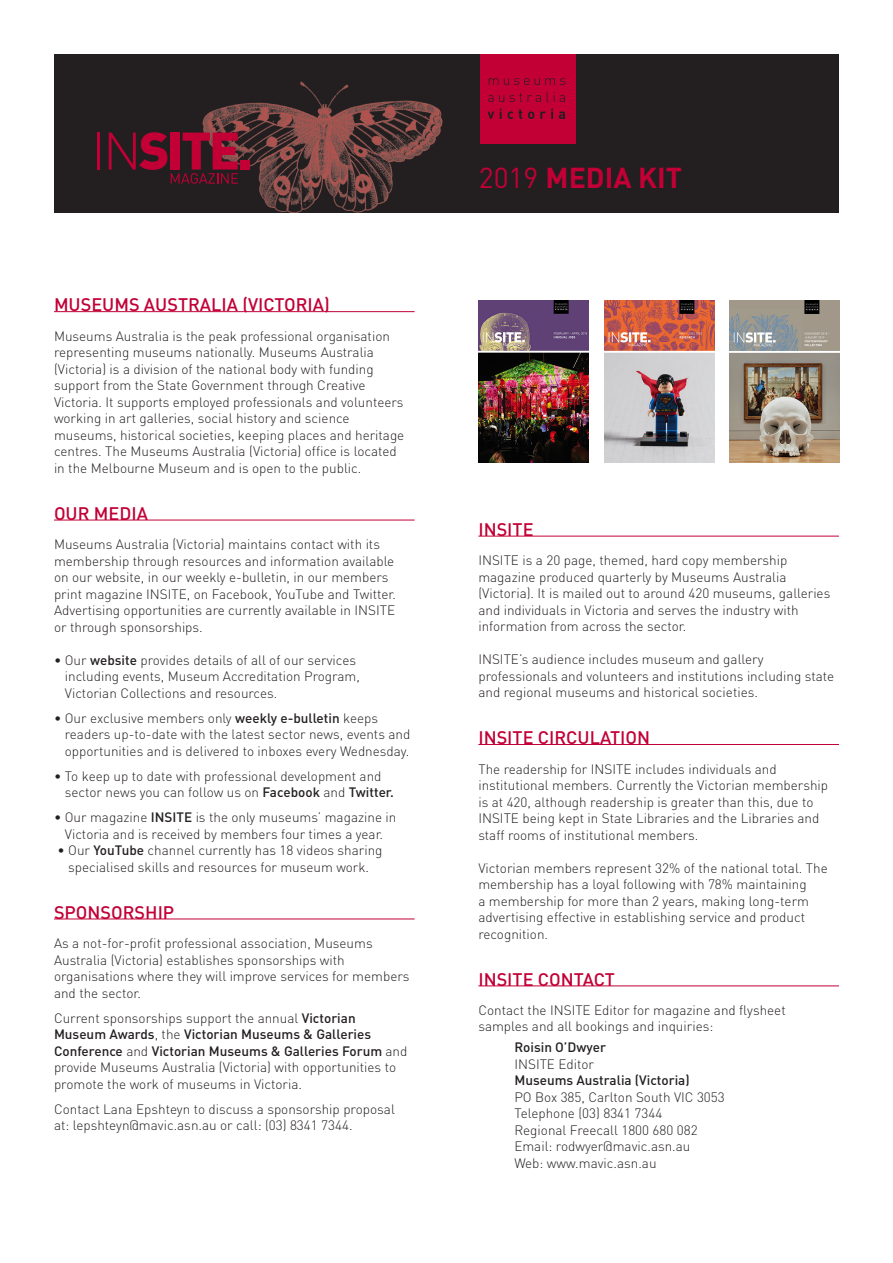
<style>
.page{position:relative;width:893px;height:1263px;background:#fff}
.page>*{position:absolute;margin:0;border:0;box-sizing:border-box;transform-origin:0 0}
.t1{font:700 28.5px "DINOT";color:#c20036}
.Heading_2{font:500 18px "DINOT";color:#c20036}
.Body{font:300 13.5px/16.5px "DINOT";color:#231f20}
.Body-2{font:500 13.5px "DINOT";color:#231f20}
.s1{font-weight:500}
.s2{font-weight:400}
</style>
<div class="page">
<div style="left:54px;top:54px;width:785px;height:159px;background:#231f20"></div>
<img style="left:202px;top:81px;width:241px;height:132px">
<hr style="left:97px;top:133px;width:3px;height:37px;background:#c20036">
<div style="left:241px;top:160px;width:9px;height:10px;background:#c20036"></div>
<svg style="left:109px;top:132px;width:129px;height:52px"></svg>
<hr style="left:54px;top:311px;width:361px;height:1px;background:#c20036">
<hr style="left:54px;top:520px;width:361px;height:1px;background:#c20036">
<hr style="left:54px;top:919px;width:361px;height:1px;background:#c20036">
<hr style="left:478px;top:536px;width:361px;height:1px;background:#c20036">
<hr style="left:478px;top:744px;width:361px;height:1px;background:#c20036">
<hr style="left:478px;top:986px;width:361px;height:1px;background:#c20036">
<img style="left:479px;top:300px;width:110px;height:162px">
<img style="left:729px;top:300px;width:110px;height:162px">
<img style="left:604px;top:300px;width:110px;height:162px">
<div style="left:480px;top:54px;width:95px;height:89px;background:#c20036"></div>
<svg style="left:489px;top:78px;width:9px;height:7px"></svg>
<svg style="left:504px;top:78px;width:61px;height:7px"></svg>
<svg style="left:488px;top:95px;width:5px;height:7px"></svg>
<svg style="left:499px;top:93px;width:23px;height:9px"></svg>
<svg style="left:528px;top:95px;width:13px;height:7px"></svg>
<svg style="left:547px;top:92px;width:18px;height:10px"></svg>
<svg style="left:487px;top:112px;width:7px;height:7px"></svg>
<svg style="left:500px;top:109px;width:2px;height:10px"></svg>
<svg style="left:508px;top:110px;width:14px;height:9px"></svg>
<svg style="left:528px;top:111px;width:6px;height:8px"></svg>
<svg style="left:540px;top:109px;width:13px;height:10px"></svg>
<svg style="left:559px;top:111px;width:6px;height:8px"></svg>
<p class="Heading_2" style="left:54px;top:293px;width:277px">MUSEUMS AUSTRALIA (VICTORIA)</p>
<p class="Body" style="left:54px;top:327px;width:352px">Museums Australia is the peak professional organisation representing museums nationally. Museums Australia (Victoria) is a division of the national body with funding support from the State Government through Creative Victoria. It supports employed professionals and volunteers working in art galleries, social history and science museums, historical societies, keeping places and heritage centres. The Museums Australia (Victoria) office is located in the Melbourne Museum and is open to the public.</p>
<h2 class="Heading_2" style="left:54px;top:501px;width:95px">OUR MEDIA</h2>
<p class="Body" style="left:54px;top:535px;width:343px">Museums Australia (Victoria) maintains contact with its membership through resources and information available on our website, in our weekly e-bulletin, in our members print magazine INSITE, on Facebook, YouTube and Twitter.<br>Advertising opportunities are currently available in INSITE or through sponsorships.</p>
<p class="Body" style="left:65px;top:651px;width:297px;text-indent:-11px">• Our <span class="s1">website</span> provides details of all of our services including events, Museum Accreditation Program,<br>Victorian Collections and resources.</p>
<p class="Body" style="left:65px;top:709px;width:347px;text-indent:-11px">• Our exclusive members only <span class="s1">weekly e-bulletin</span> keeps readers up-to-date with the latest sector news, events and opportunities and is delivered to inboxes every Wednesday.</p>
<p class="Body" style="left:65px;top:767px;width:331px;text-indent:-11px">• To keep up to date with professional development and sector news you can follow us on <span class="s1">Facebook</span> and <span class="s1">Twitter.</span></p>
<p class="Body" style="left:54px;top:808px;width:344px;text-align:center">• Our magazine <span class="s1">INSITE</span> is the only museums’ magazine in<br>Victoria and is received by members four times a year.</p>
<p class="Body" style="left:57px;top:841px;width:327px;text-align:center">• Our <span class="s1">YouTube</span> channel currently has 18 videos sharing specialised skills and resources for museum work.</p>
<h2 class="Heading_2" style="left:54px;top:900px;width:122px">SPONSORSHIP</h2>
<p class="Body" style="left:54px;top:934px;width:357px">As a not-for-profit professional association, Museums Australia (Victoria) establishes sponsorships with organisations where they will improve services for members and the sector.</p>
<p class="Body" style="left:54px;top:1009px;width:355px">Current sponsorships support the annual <span class="s1">Victorian Museum Awards</span>, the <span class="s1">Victorian Museums &amp; Galleries Conference</span> and <span class="s1">Victorian Museums &amp; Galleries Forum</span> and provide Museums Australia (Victoria) with opportunities to promote the work of museums in Victoria.</p>
<p class="Body" style="left:54px;top:1100px;width:342px">Contact Lana Epshteyn to discuss a sponsorship proposal at: lepshteyn@mavic.asn.au or call: (03) 8341 7344.</p>
<h1 class="t1" style="left:479px;top:158px;width:205px"><span class="s2">2019</span> MEDIA KIT</h1>
<h2 class="Heading_2" style="left:478px;top:517px;width:57px">INSITE</h2>
<p class="Body" style="left:478px;top:551px;width:353px">INSITE is a 20 page, themed, hard copy membership magazine produced quarterly by Museums Australia (Victoria). It is mailed out to around 420 museums, galleries and individuals in Victoria and serves the industry with information from across the sector.</p>
<p class="Body" style="left:478px;top:650px;width:357px">INSITE’s audience includes museum and gallery professionals and volunteers and institutions including state and regional museums and historical societies.</p>
<h2 class="Heading_2" style="left:478px;top:725px;width:173px">INSITE CIRCULATION</h2>
<p class="Body" style="left:478px;top:760px;width:351px">The readership for INSITE includes individuals and institutional members. Currently the Victorian membership is at 420, although readership is greater than this, due to INSITE being kept in State Libraries and the Libraries and staff rooms of institutional members.</p>
<p class="Body" style="left:478px;top:859px;width:351px">Victorian members represent 32% of the national total. The membership has a loyal following with 78% maintaining<br>a membership for more than 2 years, making long-term advertising effective in establishing service and product recognition.</p>
<h2 class="Heading_2" style="left:478px;top:967px;width:138px">INSITE CONTACT</h2>
<p class="Body" style="left:478px;top:1001px;width:309px">Contact the INSITE Editor for magazine and flysheet samples and all bookings and inquiries:</p>
<p class="Body-2" style="left:514px;top:1038px;width:93px">Roisin O’Dwyer</p>
<p class="Body" style="left:514px;top:1055px;width:81px">INSITE Editor</p>
<p class="Body-2" style="left:514px;top:1071px;width:177px">Museums Australia (Victoria)</p>
<p class="Body" style="left:514px;top:1088px;width:212px">PO Box 385, Carlton South VIC 3053</p>
<p class="Body" style="left:514px;top:1104px;width:185px">Telephone (03) 8341 7344<br>Regional Freecall 1800 680 082<br>Email: rodwyer@mavic.asn.au<br>Web: www.mavic.asn.au</p>
</div>
